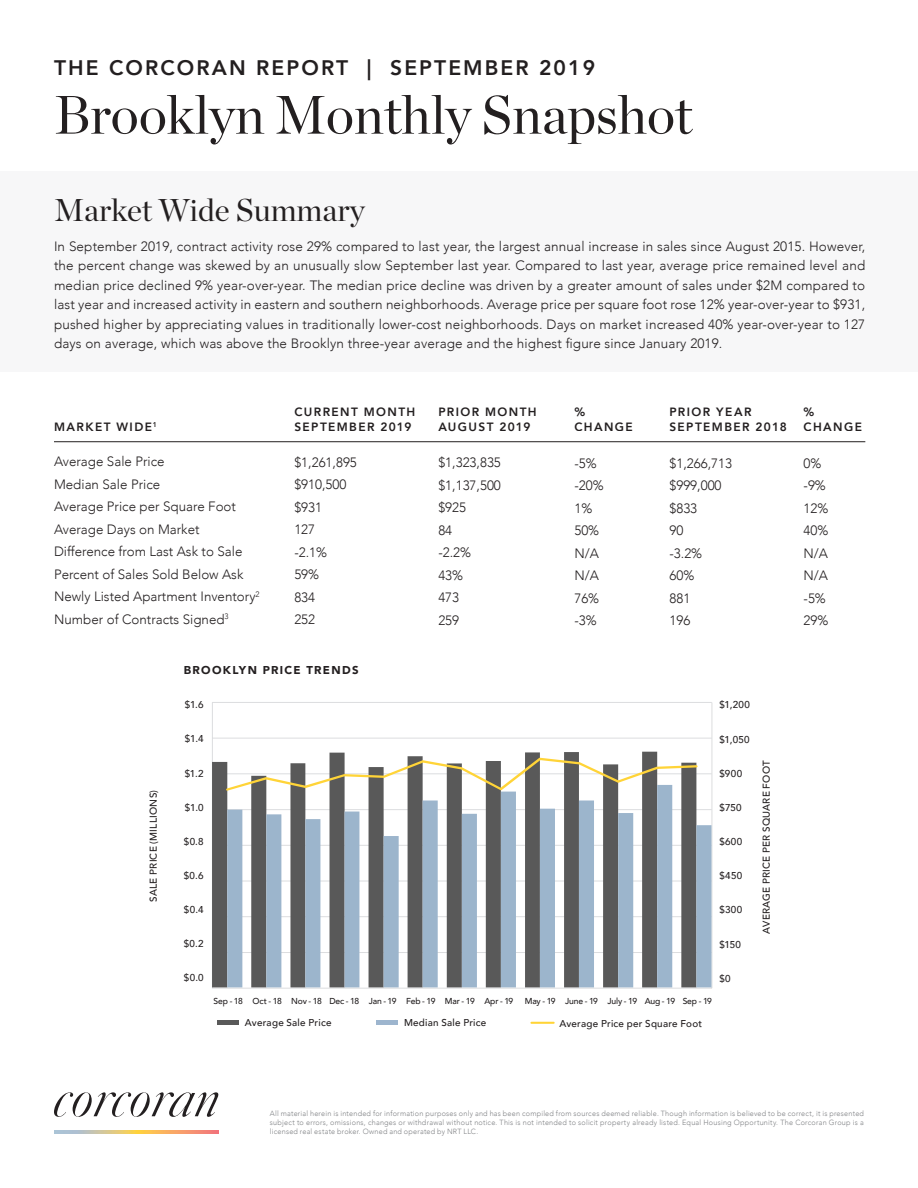
<style>
.page{position:relative;width:918px;height:1188px;background:#fff}
.page>*{position:absolute;margin:0;border:0;box-sizing:border-box;transform-origin:0 0}
.t1{font:54px "Chronicle Display";color:#231f20}
.t2{font:31.5px "Chronicle Display";color:#231f20}
.t3{font:800 21px "Avenir";letter-spacing:.1em;color:#231f20}
.t4{font:300 13.5px/19.5px "Avenir";color:#231f20;text-align:justify}
.t5{font:800 12px/15px "Avenir";letter-spacing:.115em;color:#231f20}
.t6{font:900 11.4px "Avenir";letter-spacing:.12em;color:#231f20}
.t7{font:500 9.9px "Avenir";letter-spacing:.025em;color:#231f20}
.t8{font:500 8.7px "Avenir";letter-spacing:-.02em;color:#231f20}
.t9{font:300 7.5px/9px "Avenir";letter-spacing:.03em;color:#808285;text-align:justify}
</style>
<div class="page">
<svg style="left:54px;top:1130px;width:164px;height:4px"></svg>
<svg style="left:54px;top:1092px;width:164px;height:25px"></svg>
<svg style="left:212px;top:702px;width:500px;height:286px"></svg>
<hr style="left:712px;top:703px;width:1px;height:285px;background:#dcdddf">
<hr style="left:212px;top:988px;width:500px;height:1px;background:#dcdddf">
<div style="left:217px;top:1020px;width:21px;height:5px;background:#595959"></div>
<div style="left:376px;top:1020px;width:21px;height:5px;background:#9db5ce"></div>
<hr style="left:531px;top:1022px;width:23px;height:2px;background:#ffd436">
<div style="left:0;top:171px;width:918px;height:201px;background:#f7f7f8"></div>
<hr style="left:54px;top:441px;width:811px;height:1px;background:#231f20">
<svg style="left:212px;top:752px;width:484px;height:235px;fill:#595959"></svg>
<svg style="left:227px;top:785px;width:484px;height:202px"></svg>
<svg style="left:226px;top:758px;width:472px;height:33px"></svg>
<p class="t3" style="left:54px;top:51px;width:543px">THE CORCORAN REPORT | SEPTEMBER 2019</p>
<p class="t1" style="left:54px;top:73px;width:640px">Brooklyn Monthly Snapshot</p>
<p class="t2" style="left:54px;top:186px;width:312px">Market Wide Summary</p>
<p class="t4" style="left:54px;top:236px;width:813px">In September 2019, contract activity rose 29% compared to last year, the largest annual increase in sales since August 2015. However, the percent change was skewed by an unusually slow September last year. Compared to last year, average price remained level and median price declined 9% year-over-year. The median price decline was driven by a greater amount of sales under $2M compared to last year and increased activity in eastern and southern neighborhoods. Average price per square foot rose 12% year-over-year to $931, pushed higher by appreciating values in traditionally lower-cost neighborhoods. Days on market increased 40% year-over-year to 127 days on average, which was above the Brooklyn three-year average and the highest figure since January 2019.</p>
<p class="t5" style="left:54px;top:419px;width:104px">MARKET WIDE<sup>1</sup></p>
<p class="t4" style="left:54px;top:452px;width:112px">Average Sale Price</p>
<p class="t4" style="left:54px;top:475px;width:108px">Median Sale Price</p>
<p class="t4" style="left:54px;top:497px;width:184px">Average Price per Square Foot</p>
<p class="t4" style="left:54px;top:520px;width:147px">Average Days on Market</p>
<p class="t4" style="left:54px;top:542px;width:190px">Difference from Last Ask to Sale</p>
<p class="t4" style="left:54px;top:565px;width:191px">Percent of Sales Sold Below Ask</p>
<p class="t4" style="left:54px;top:587px;width:207px">Newly Listed Apartment Inventory<sup>2</sup></p>
<p class="t4" style="left:54px;top:610px;width:176px">Number of Contracts Signed<sup>3</sup></p>
<p class="t5" style="left:294px;top:404px;width:122px">CURRENT MONTH<br>SEPTEMBER 2019</p>
<p class="t5" style="left:438px;top:404px;width:100px">PRIOR MONTH</p>
<p class="t5" style="left:438px;top:419px;width:94px">AUGUST 2019</p>
<p class="t4" style="left:294px;top:452px;width:64px">$1,261,895</p>
<p class="t4" style="left:294px;top:475px;width:54px">$910,500</p>
<p class="t4" style="left:294px;top:497px;width:29px">$931</p>
<p class="t4" style="left:294px;top:520px;width:22px">127</p>
<p class="t4" style="left:294px;top:542px;width:34px">-2.1%</p>
<p class="t4" style="left:294px;top:565px;width:26px">59%</p>
<p class="t4" style="left:294px;top:587px;width:22px">834</p>
<p class="t4" style="left:294px;top:610px;width:22px">252</p>
<p class="t4" style="left:438px;top:453px;width:64px">$1,323,835</p>
<p class="t4" style="left:438px;top:475px;width:64px">$1,137,500</p>
<p class="t4" style="left:438px;top:498px;width:29px">$925</p>
<p class="t4" style="left:438px;top:520px;width:15px">84</p>
<p class="t4" style="left:438px;top:543px;width:34px">-2.2%</p>
<p class="t4" style="left:438px;top:565px;width:26px">43%</p>
<p class="t4" style="left:438px;top:588px;width:22px">473</p>
<p class="t4" style="left:438px;top:610px;width:22px">259</p>
<p class="t7" style="left:145px;top:902px;width:113px;rotate:-90deg">SALE PRICE (MILLIONS)</p>
<p class="t6" style="left:184px;top:660px;width:176px">BROOKLYN PRICE TRENDS</p>
<p class="t7" style="left:185px;top:696px;width:20px">$1.6</p>
<p class="t7" style="left:185px;top:730px;width:20px">$1.4</p>
<p class="t7" style="left:185px;top:765px;width:21px">$1.2</p>
<p class="t7" style="left:185px;top:799px;width:20px">$1.0</p>
<p class="t7" style="left:184px;top:833px;width:21px">$0.8</p>
<p class="t7" style="left:184px;top:867px;width:21px">$0.6</p>
<p class="t7" style="left:184px;top:901px;width:21px">$0.4</p>
<p class="t7" style="left:184px;top:935px;width:22px">$0.2</p>
<p class="t7" style="left:184px;top:969px;width:21px">$0.0</p>
<p class="t5" style="left:574px;top:404px;width:60px">%<br>CHANGE</p>
<p class="t5" style="left:669px;top:404px;width:84px">PRIOR YEAR</p>
<p class="t5" style="left:669px;top:419px;width:119px">SEPTEMBER 2018</p>
<p class="t4" style="left:574px;top:453px;width:24px">-5%</p>
<p class="t4" style="left:574px;top:476px;width:31px">-20%</p>
<p class="t4" style="left:574px;top:498px;width:19px">1%</p>
<p class="t4" style="left:574px;top:521px;width:26px">50%</p>
<p class="t4" style="left:574px;top:543px;width:26px">N/A</p>
<p class="t4" style="left:574px;top:566px;width:26px">N/A</p>
<p class="t4" style="left:574px;top:588px;width:26px">76%</p>
<p class="t4" style="left:574px;top:611px;width:24px">-3%</p>
<p class="t4" style="left:669px;top:453px;width:64px">$1,266,713</p>
<p class="t4" style="left:669px;top:476px;width:54px">$999,000</p>
<p class="t4" style="left:669px;top:498px;width:29px">$833</p>
<p class="t4" style="left:669px;top:521px;width:15px">90</p>
<p class="t4" style="left:669px;top:543px;width:34px">-3.2%</p>
<p class="t4" style="left:669px;top:566px;width:26px">60%</p>
<p class="t4" style="left:669px;top:588px;width:22px">881</p>
<p class="t4" style="left:669px;top:611px;width:22px">196</p>
<p class="t7" style="left:719px;top:696px;width:32px">$1,200</p>
<p class="t7" style="left:719px;top:731px;width:32px">$1,050</p>
<p class="t7" style="left:719px;top:765px;width:24px">$900</p>
<p class="t7" style="left:719px;top:799px;width:24px">$750</p>
<p class="t7" style="left:719px;top:833px;width:25px">$600</p>
<p class="t7" style="left:719px;top:867px;width:24px">$450</p>
<p class="t7" style="left:719px;top:901px;width:25px">$300</p>
<p class="t7" style="left:719px;top:936px;width:23px">$150</p>
<p class="t7" style="left:719px;top:970px;width:13px">$0</p>
<p class="t7" style="left:758px;top:934px;width:175px;rotate:-90deg">AVERAGE PRICE PER SQUARE FOOT</p>
<p class="t8" style="left:214px;top:994px;width:301px">Sep - 18 Oct - 18 Nov - 18 Dec - 18 Jan - 19 Feb - 19 Mar - 19 Apr - 19</p>
<p class="t8" style="left:525px;top:994px;width:189px">May - 19 June - 19 July - 19 Aug - 19 Sep - 19</p>
<p class="t7" style="left:245px;top:1014px;width:88px">Average Sale Price</p>
<p class="t7" style="left:404px;top:1014px;width:84px">Median Sale Price</p>
<p class="t7" style="left:559px;top:1015px;width:144px">Average Price per Square Foot</p>
<p class="t5" style="left:804px;top:404px;width:60px">%<br>CHANGE</p>
<p class="t4" style="left:804px;top:453px;width:19px">0%</p>
<p class="t4" style="left:804px;top:476px;width:24px">-9%</p>
<p class="t4" style="left:804px;top:498px;width:26px">12%</p>
<p class="t4" style="left:804px;top:521px;width:26px">40%</p>
<p class="t4" style="left:804px;top:543px;width:26px">N/A</p>
<p class="t4" style="left:804px;top:566px;width:26px">N/A</p>
<p class="t4" style="left:804px;top:588px;width:24px">-5%</p>
<p class="t4" style="left:804px;top:611px;width:26px">29%</p>
<p class="t9" style="left:270px;top:1109px;width:596px">All material herein is intended for information purposes only and has been compiled from sources deemed reliable. Though information is believed to be correct, it is presented subject to errors, omissions, changes or withdrawal without notice. This is not intended to solicit property already listed. Equal Housing Opportunity. The Corcoran Group is a licensed real estate broker. Owned and operated by NRT LLC.</p>
</div>
